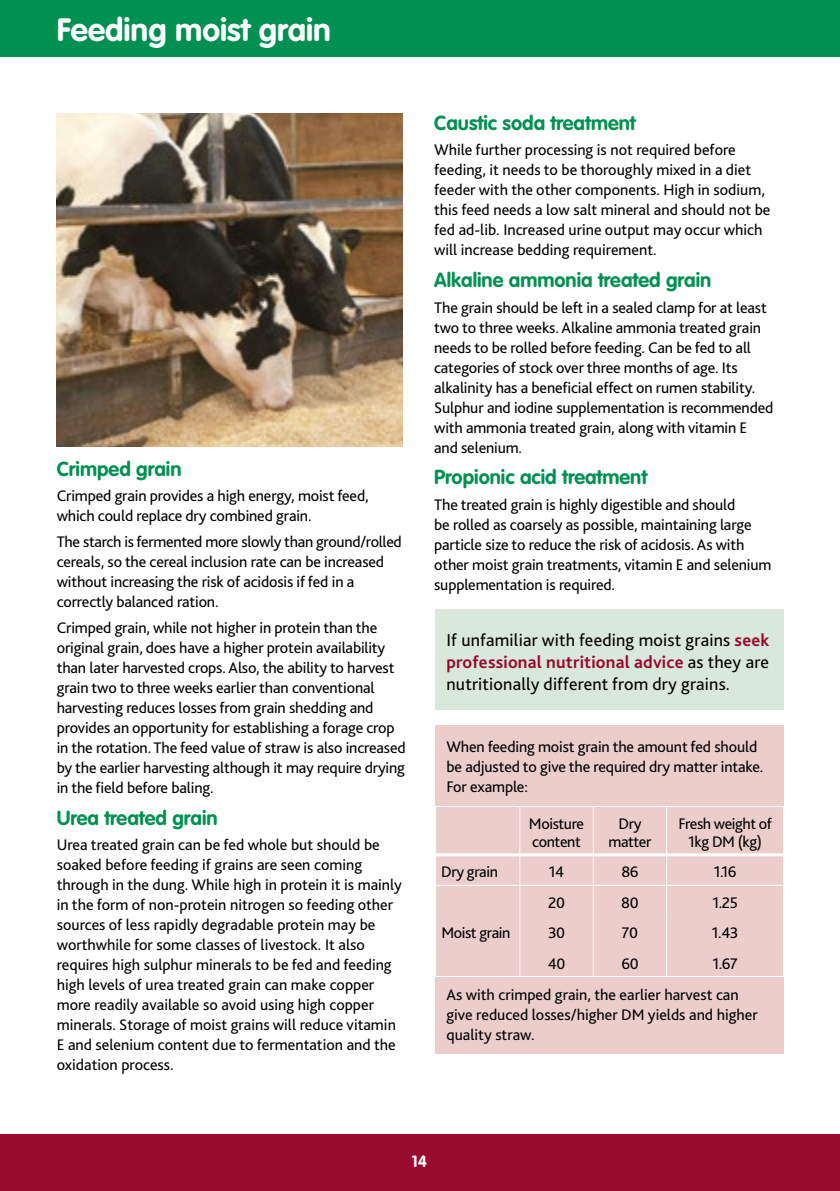
<style>
.page{position:relative;width:840px;height:1191px;background:#fff}
.page>*{position:absolute;margin:0;border:0;box-sizing:border-box;transform-origin:0 0}
.t1{font:700 31.8px "VAG Rounded";color:#fff}
.t2{font:700 20px "VAG Rounded";color:#009150}
.t3{font:18px/22px "Bliss 2";letter-spacing:.01em;color:#000;text-align:justify}
.t4{font:16px/20px "Bliss 2";letter-spacing:-.01em;color:#000}
.t5{font:700 16px "VAG Rounded";color:#fff}
.s1{font-weight:700;color:#990a2c}
</style>
<div class="page">
<div style="left:0;top:0;width:839px;height:57px;background:#009150"></div>
<div style="left:0;top:1134px;width:839px;height:57px;background:#990a2c"></div>
<img style="left:57px;top:113px;width:346px;height:334px">
<div style="left:435px;top:609px;width:347px;height:101px;background:#d9e8dc"></div>
<div style="left:435px;top:724px;width:347px;height:329px;background:#ebcdca"></div>
<hr style="left:435px;top:806px;width:84px;height:1px;background:#fff">
<hr style="left:435px;top:807px;width:1px;height:48px;background:#fff">
<hr style="left:519px;top:806px;width:74px;height:1px;background:#fff">
<hr style="left:519px;top:807px;width:1px;height:46px;background:#fff">
<hr style="left:593px;top:806px;width:73px;height:1px;background:#fff">
<hr style="left:592px;top:807px;width:1px;height:46px;background:#fff">
<hr style="left:666px;top:806px;width:117px;height:1px;background:#fff">
<hr style="left:665px;top:807px;width:1px;height:46px;background:#fff">
<svg style="left:435px;top:855px;width:1px;height:29px"></svg>
<svg style="left:519px;top:856px;width:1px;height:28px"></svg>
<svg style="left:592px;top:856px;width:1px;height:28px"></svg>
<svg style="left:782px;top:856px;width:1px;height:28px"></svg>
<hr style="left:435px;top:884px;width:84px;height:1px;background:#fff">
<hr style="left:435px;top:885px;width:1px;height:30px;background:#fff">
<hr style="left:519px;top:884px;width:74px;height:1px;background:#fff">
<hr style="left:519px;top:885px;width:1px;height:30px;background:#fff">
<hr style="left:593px;top:884px;width:73px;height:1px;background:#fff">
<hr style="left:592px;top:885px;width:1px;height:30px;background:#fff">
<hr style="left:666px;top:884px;width:117px;height:1px;background:#fff">
<hr style="left:665px;top:885px;width:1px;height:30px;background:#fff">
<hr style="left:435px;top:915px;width:1px;height:31px;background:#fff">
<hr style="left:519px;top:915px;width:1px;height:31px;background:#fff">
<hr style="left:592px;top:915px;width:1px;height:31px;background:#fff">
<hr style="left:665px;top:915px;width:1px;height:31px;background:#fff">
<hr style="left:435px;top:946px;width:1px;height:30px;background:#fff">
<hr style="left:519px;top:946px;width:1px;height:30px;background:#fff">
<hr style="left:592px;top:946px;width:1px;height:30px;background:#fff">
<hr style="left:665px;top:946px;width:1px;height:30px;background:#fff">
<hr style="left:435px;top:976px;width:84px;height:1px;background:#fff">
<hr style="left:519px;top:976px;width:74px;height:1px;background:#fff">
<hr style="left:593px;top:976px;width:73px;height:1px;background:#fff">
<hr style="left:666px;top:976px;width:117px;height:1px;background:#fff">
<hr style="left:436px;top:853px;width:83px;height:3px;background:#fff">
<hr style="left:519px;top:853px;width:74px;height:3px;background:#fff">
<hr style="left:593px;top:853px;width:73px;height:3px;background:#fff">
<hr style="left:666px;top:853px;width:116px;height:3px;background:#fff">
<h1 class="t1" style="left:57px;top:11px;width:275px">Feeding moist grain</h1>
<p class="t2" style="left:57px;top:457px;width:126px">Crimped grain</p>
<p class="t4" style="left:57px;top:486px;width:313px">Crimped grain provides a high energy, moist feed, which could replace dry combined grain.</p>
<p class="t4" style="left:57px;top:531px;width:346px">The starch is fermented more slowly than ground/rolled cereals, so the cereal inclusion rate can be increased without increasing the risk of acidosis if fed in a correctly balanced ration.</p>
<p class="t4" style="left:57px;top:617px;width:350px">Crimped grain, while not higher in protein than the original grain, does have a higher protein availability than later harvested crops. Also, the ability to harvest grain two to three weeks earlier than conventional harvesting reduces losses from grain shedding and provides an opportunity for establishing a forage crop in the rotation. The feed value of straw is also increased by the earlier harvesting although it may require drying in the field before baling.</p>
<p class="t2" style="left:57px;top:805px;width:162px">Urea treated grain</p>
<p class="t4" style="left:57px;top:834px;width:346px">Urea treated grain can be fed whole but should be soaked before feeding if grains are seen coming through in the dung. While high in protein it is mainly in the form of non-protein nitrogen so feeding other sources of less rapidly degradable protein may be worthwhile for some classes of livestock. It also requires high sulphur minerals to be fed and feeding high levels of urea treated grain can make copper more readily available so avoid using high copper minerals. Storage of moist grains will reduce vitamin E and selenium content due to fermentation and the oxidation process.</p>
<p class="t2" style="left:434px;top:111px;width:203px">Caustic soda treatment</p>
<p class="t4" style="left:434px;top:140px;width:337px">While further processing is not required before feeding, it needs to be thoroughly mixed in a diet feeder with the other components. High in sodium, this feed needs a low salt mineral and should not be fed ad-lib. Increased urine output may occur which will increase bedding requirement.</p>
<p class="t2" style="left:434px;top:268px;width:278px">Alkaline ammonia treated grain</p>
<p class="t4" style="left:434px;top:297px;width:341px">The grain should be left in a sealed clamp for at least two to three weeks. Alkaline ammonia treated grain needs to be rolled before feeding. Can be fed to all categories of stock over three months of age. Its alkalinity has a beneficial effect on rumen stability.<br>Sulphur and iodine supplementation is recommended with ammonia treated grain, along with vitamin E and selenium.</p>
<p class="t2" style="left:434px;top:465px;width:214px">Propionic acid treatment</p>
<p class="t4" style="left:434px;top:494px;width:338px">The treated grain is highly digestible and should<br>be rolled as coarsely as possible, maintaining large particle size to reduce the risk of acidosis. As with other moist grain treatments, vitamin E and selenium supplementation is required.</p>
<p class="t3" style="left:446px;top:628px;width:324px">If unfamiliar with feeding moist grains <span class="s1">seek professional nutritional advice</span> as they are nutritionally different from dry grains.</p>
<p class="t4" style="left:446px;top:736px;width:318px">When feeding moist grain the amount fed should be adjusted to give the required dry matter intake.<br>For example:</p>
<p class="t4" style="left:528px;top:814px;width:57px;line-height:18px">Moisture content</p>
<p class="t4" style="left:608px;top:814px;width:44px;line-height:18px;text-align:center">Dry matter</p>
<p class="t4" style="left:678px;top:814px;width:95px;line-height:18px;text-align:center">Fresh weight of<br>1kg DM (kg)</p>
<p class="t4" style="left:441px;top:861px;width:58px">Dry grain</p>
<p class="t4" style="left:548px;top:861px;width:17px">14</p>
<p class="t4" style="left:621px;top:861px;width:19px">86</p>
<p class="t4" style="left:713px;top:861px;width:24px">1.16</p>
<p class="t4" style="left:548px;top:892px;width:18px">20</p>
<p class="t4" style="left:621px;top:892px;width:19px">80</p>
<p class="t4" style="left:712px;top:892px;width:27px">1.25</p>
<p class="t4" style="left:441px;top:922px;width:71px">Moist grain</p>
<p class="t4" style="left:547px;top:922px;width:19px">30</p>
<p class="t4" style="left:621px;top:922px;width:18px">70</p>
<p class="t4" style="left:711px;top:922px;width:28px">1.43</p>
<p class="t4" style="left:547px;top:952px;width:19px">40</p>
<p class="t4" style="left:621px;top:952px;width:19px">60</p>
<p class="t4" style="left:446px;top:947px;width:293px;line-height:31.8px;text-align:right">1.67<br>As with crimped grain, the earlier harvest can</p>
<p class="t4" style="left:446px;top:1004px;width:313px">give reduced losses/higher DM yields and higher quality straw.</p>
<p class="t5" style="left:411px;top:1151px;width:17px">14</p>
</div>
